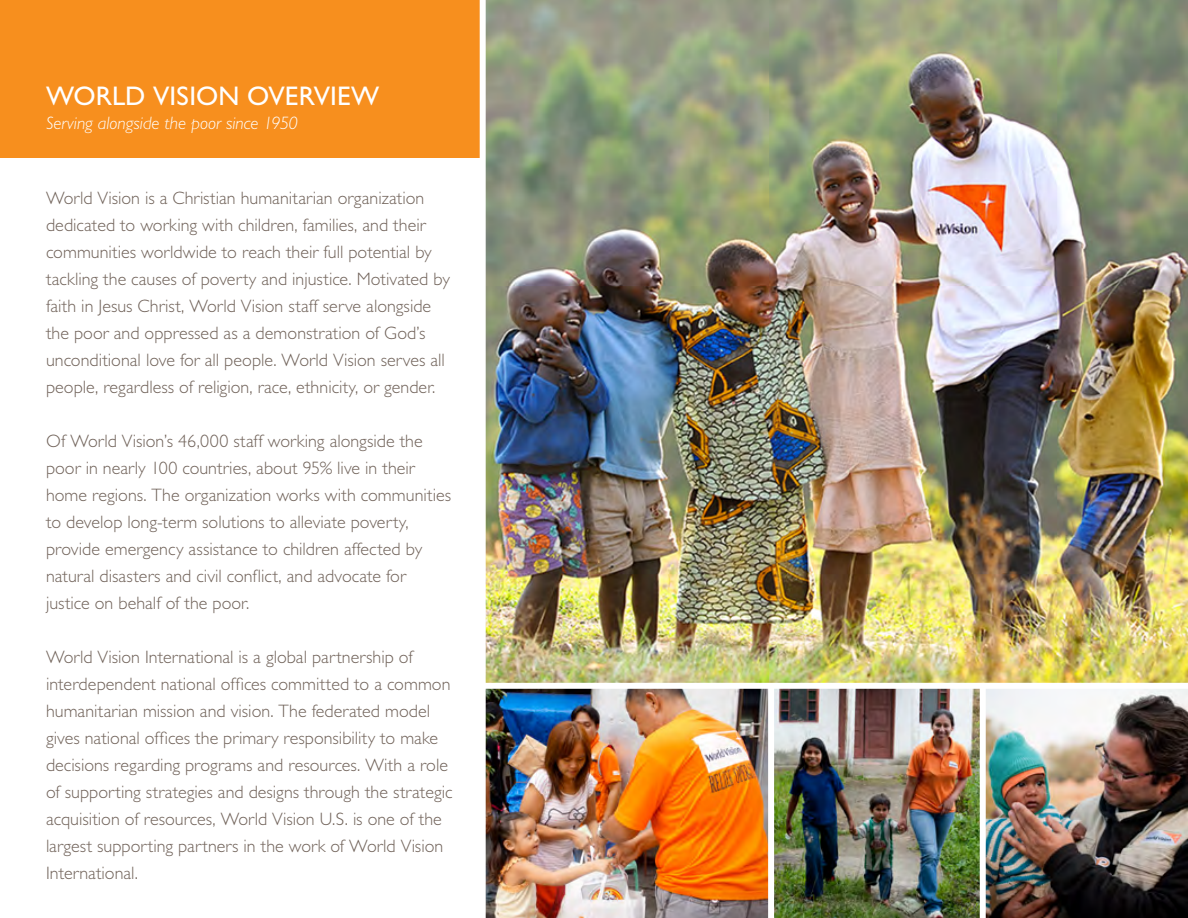
<style>
.page{position:relative;width:1188px;height:918px;background:#fff}
.page>*{position:absolute;margin:0;border:0;box-sizing:border-box;transform-origin:0 0}
.t1{font:27px "Gill Sans Std";letter-spacing:.005em;color:#fff}
.t2{font:300 18px/27px "Gill Sans Std";color:#706259}
.t3{font:italic 300 18px "Gill Sans Std";letter-spacing:-.005em;color:#fff}
</style>
<div class="page">
<div style="left:0;top:0;width:483px;height:158px;background:#f78f1e"></div>
<img style="left:486px;top:0;width:702px;height:683px">
<img style="left:986px;top:689px;width:202px;height:229px">
<img style="left:486px;top:689px;width:494px;height:229px">
<div style="left:768px;top:686px;width:6px;height:232px;background:#fff"></div>
<div style="left:480px;top:0;width:6px;height:918px;background:#fff"></div>
<h1 class="t1" style="left:46px;top:80px;width:335px">WORLD VISION OVERVIEW</h1>
<p class="t3" style="left:46px;top:113px;width:254px">Serving alongside the poor since 1950</p>
<p class="t2" style="left:46px;top:184px;width:405px">World Vision is a Christian humanitarian organization dedicated to working with children, families, and their communities worldwide to reach their full potential by tackling the causes of poverty and injustice. Motivated by faith in Jesus Christ, World Vision staff serve alongside the poor and oppressed as a demonstration of God’s unconditional love for all people. World Vision serves all people, regardless of religion, race, ethnicity, or gender.</p>
<p class="t2" style="left:46px;top:427px;width:407px">Of World Vision’s 46,000 staff working alongside the poor in nearly 100 countries, about 95% live in their home regions. The organization works with communities to develop long-term solutions to alleviate poverty, provide emergency assistance to children affected by natural disasters and civil conflict, and advocate for justice on behalf of the poor.</p>
<p class="t2" style="left:46px;top:643px;width:408px">World Vision International is a global partnership of interdependent national offices committed to a common humanitarian mission and vision. The federated model gives national offices the primary responsibility to make decisions regarding programs and resources. With a role of supporting strategies and designs through the strategic acquisition of resources, World Vision U.S. is one of the largest supporting partners in the work of World Vision International.</p>
</div>
